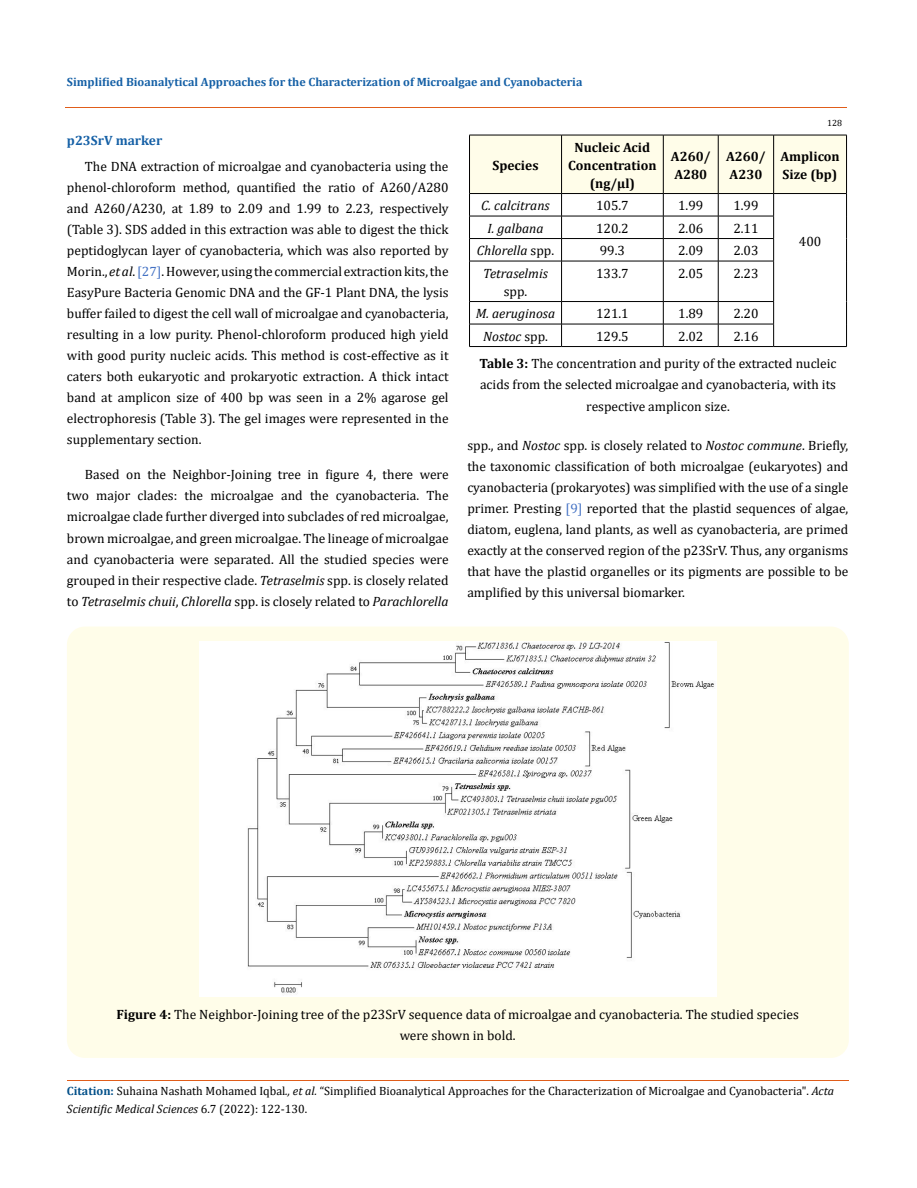
<style>
.page{position:relative;width:917px;height:1188px;background:#fff}
.page>*{position:absolute;margin:0;border:0;box-sizing:border-box;transform-origin:0 0}
.t1{font:13.5px/21px "Cambria";color:#000;text-align:justify}
.t2{font:700 13.5px/18px "Cambria";color:#000}
.t3{font:italic 13.5px "Cambria";color:#000}
.t4{font:700 13.5px "Cambria";color:#1560a6}
.t5{font:12px/18px "Cambria";color:#000}
.t6{font:700 12px "Cambria";color:#1560a6}
.t7{font:9px "Cambria";color:#000}
.s1{font-style:italic}
.s2{color:#4472c4}
.s3{font-style:normal}
.s4{font-weight:700}
.s5{font-weight:700;color:#035089}
</style>
<div class="page">
<svg style="left:469px;top:135px;width:378px;height:126px"></svg>
<hr style="left:469px;top:261px;width:92px;height:1px;background:#000">
<hr style="left:469px;top:261px;width:1px;height:40px;background:#000">
<hr style="left:561px;top:261px;width:102px;height:1px;background:#000">
<hr style="left:561px;top:261px;width:1px;height:40px;background:#000">
<hr style="left:663px;top:261px;width:55px;height:1px;background:#000">
<hr style="left:663px;top:261px;width:1px;height:40px;background:#000">
<hr style="left:718px;top:261px;width:55px;height:1px;background:#000">
<hr style="left:718px;top:261px;width:1px;height:40px;background:#000">
<hr style="left:773px;top:261px;width:1px;height:40px;background:#000">
<hr style="left:846px;top:261px;width:1px;height:41px;background:#000">
<hr style="left:469px;top:301px;width:92px;height:1px;background:#000">
<hr style="left:561px;top:301px;width:102px;height:1px;background:#000">
<hr style="left:663px;top:301px;width:55px;height:1px;background:#000">
<hr style="left:718px;top:301px;width:55px;height:1px;background:#000">
<hr style="left:469px;top:324px;width:92px;height:1px;background:#000">
<svg style="left:469px;top:302px;width:1px;height:44px"></svg>
<hr style="left:561px;top:324px;width:102px;height:1px;background:#000">
<svg style="left:561px;top:302px;width:1px;height:44px"></svg>
<hr style="left:663px;top:324px;width:55px;height:1px;background:#000">
<svg style="left:663px;top:302px;width:1px;height:44px"></svg>
<hr style="left:718px;top:324px;width:55px;height:1px;background:#000">
<svg style="left:718px;top:302px;width:1px;height:44px"></svg>
<svg style="left:773px;top:302px;width:1px;height:44px"></svg>
<svg style="left:846px;top:302px;width:1px;height:44px"></svg>
<hr style="left:469px;top:346px;width:92px;height:1px;background:#000">
<hr style="left:561px;top:346px;width:102px;height:1px;background:#000">
<hr style="left:663px;top:346px;width:55px;height:1px;background:#000">
<hr style="left:718px;top:346px;width:55px;height:1px;background:#000">
<hr style="left:773px;top:346px;width:73px;height:1px;background:#000">
<div style="left:67px;top:627px;width:781px;height:431px;background:#fffde9;border-radius:18px"></div>
<img style="left:199px;top:641px;width:517px;height:356px">
<hr style="left:65px;top:108px;width:782px;height:1px;background:#e05d1a">
<hr style="left:67px;top:1080px;width:781px;height:1px;background:#e05d1a">
<p class="t6" style="left:67px;top:73px;width:517px">Simplified Bioanalytical Approaches for the Characterization of Microalgae and Cyanobacteria</p>
<p class="t7" style="left:827px;top:118px;width:16px">128</p>
<p class="t4" style="left:67px;top:131px;width:97px">p23SrV marker</p>
<p class="t1" style="left:67px;top:156px;width:383px;text-indent:18px">The DNA extraction of microalgae and cyanobacteria using the phenol-chloroform method, quantified the ratio of A260/A280 and A260/A230, at 1.89 to 2.09 and 1.99 to 2.23, respectively (Table 3). SDS added in this extraction was able to digest the thick peptidoglycan layer of cyanobacteria, which was also reported by Morin., <span class="s1">et al</span>. <span class="s2">[27]</span>. However, using the commercial extraction kits, the EasyPure Bacteria Genomic DNA and the GF-1 Plant DNA, the lysis buffer failed to digest the cell wall of microalgae and cyanobacteria, resulting in a low purity. Phenol-chloroform produced high yield with good purity nucleic acids. This method is cost-effective as it caters both eukaryotic and prokaryotic extraction. A thick intact band at amplicon size of 400 bp was seen in a 2% agarose gel electrophoresis (Table 3). The gel images were represented in the supplementary section.</p>
<p class="t2" style="left:492px;top:155px;width:48px">Species</p>
<p class="t2" style="left:568px;top:137px;width:90px;text-align:center">Nucleic Acid<br>Concentration (ng/µl)</p>
<p class="t2" style="left:671px;top:146px;width:41px">A260/<br>A280</p>
<p class="t2" style="left:726px;top:146px;width:41px">A260/<br>A230</p>
<p class="t2" style="left:780px;top:146px;width:61px">Amplicon<br>Size (bp)</p>
<p class="t3" style="left:481px;top:196px;width:70px">C. calcitrans</p>
<p class="t1" style="left:596px;top:195px;width:34px">105.7</p>
<p class="t1" style="left:678px;top:195px;width:27px">1.99</p>
<p class="t1" style="left:733px;top:195px;width:27px">1.99</p>
<p class="t3" style="left:487px;top:218px;width:58px">I. galbana</p>
<p class="t1" style="left:596px;top:217px;width:34px">120.2</p>
<p class="t1" style="left:678px;top:217px;width:27px">2.06</p>
<p class="t1" style="left:733px;top:217px;width:27px">2.11</p>
<p class="t3" style="left:477px;top:241px;width:79px">Chlorella <span class="s3">spp.</span></p>
<p class="t1" style="left:600px;top:240px;width:27px">99.3</p>
<p class="t1" style="left:678px;top:240px;width:27px">2.09</p>
<p class="t1" style="left:733px;top:240px;width:27px">2.03</p>
<p class="t3" style="left:483px;top:263px;width:66px">Tetraselmis</p>
<p class="t1" style="left:503px;top:280px;width:25px">spp.</p>
<p class="t1" style="left:798px;top:231px;width:24px">400</p>
<p class="t1" style="left:596px;top:262px;width:34px">133.7</p>
<p class="t1" style="left:678px;top:262px;width:27px">2.05</p>
<p class="t1" style="left:733px;top:262px;width:27px">2.23</p>
<p class="t3" style="left:476px;top:304px;width:81px">M. aeruginosa</p>
<p class="t1" style="left:596px;top:303px;width:34px">121.1</p>
<p class="t1" style="left:678px;top:303px;width:27px">1.89</p>
<p class="t1" style="left:733px;top:303px;width:27px">2.20</p>
<p class="t3" style="left:483px;top:326px;width:66px">Nostoc <span class="s3">spp.</span></p>
<p class="t1" style="left:596px;top:325px;width:34px">129.5</p>
<p class="t1" style="left:678px;top:325px;width:27px">2.02</p>
<p class="t1" style="left:479px;top:322px;width:358px;line-height:27.2px;text-indent:254px">2.16<br><span class="s4">Table 3:</span> The concentration and purity of the extracted nucleic</p>
<p class="t1" style="left:480px;top:373px;width:357px;line-height:22.5px;text-align:center">acids from the selected microalgae and cyanobacteria, with its respective amplicon size.</p>
<p class="t1" style="left:467px;top:435px;width:382px">spp., and <span class="s1">Nostoc</span> spp. is closely related to <span class="s1">Nostoc commune</span>. Briefly, the taxonomic classification of both microalgae (eukaryotes) and cyanobacteria (prokaryotes) was simplified with the use of a single primer. Presting <span class="s2">[9]</span> reported that the plastid sequences of algae, diatom, euglena, land plants, as well as cyanobacteria, are primed exactly at the conserved region of the p23SrV. Thus, any organisms that have the plastid organelles or its pigments are possible to be amplified by this universal biomarker.</p>
<p class="t1" style="left:67px;top:464px;width:383px;text-indent:18px">Based on the Neighbor-Joining tree in figure 4, there were two major clades: the microalgae and the cyanobacteria. The microalgae clade further diverged into subclades of red microalgae, brown microalgae, and green microalgae. The lineage of microalgae and cyanobacteria were separated. All the studied species were grouped in their respective clade. <span class="s1">Tetraselmis</span> spp. is closely related to <span class="s1">Tetraselmis chuii</span>, <span class="s1">Chlorella</span> spp. is closely related to <span class="s1">Parachlorella</span></p>
<p class="t1" style="left:116px;top:1004px;width:683px;text-align:center"><span class="s4">Figure 4:</span> The Neighbor-Joining tree of the p23SrV sequence data of microalgae and cyanobacteria. The studied species were shown in bold.</p>
<p class="t5" style="left:67px;top:1082px;width:768px"><span class="s5">Citation:</span> Suhaina Nashath Mohamed Iqbal<span class="s1">., et al.</span> “Simplified Bioanalytical Approaches for the Characterization of Microalgae and Cyanobacteria". <span class="s1">Acta<br>Scientific Medical Sciences</span> 6.7 (2022): 122-130.</p>
</div>
